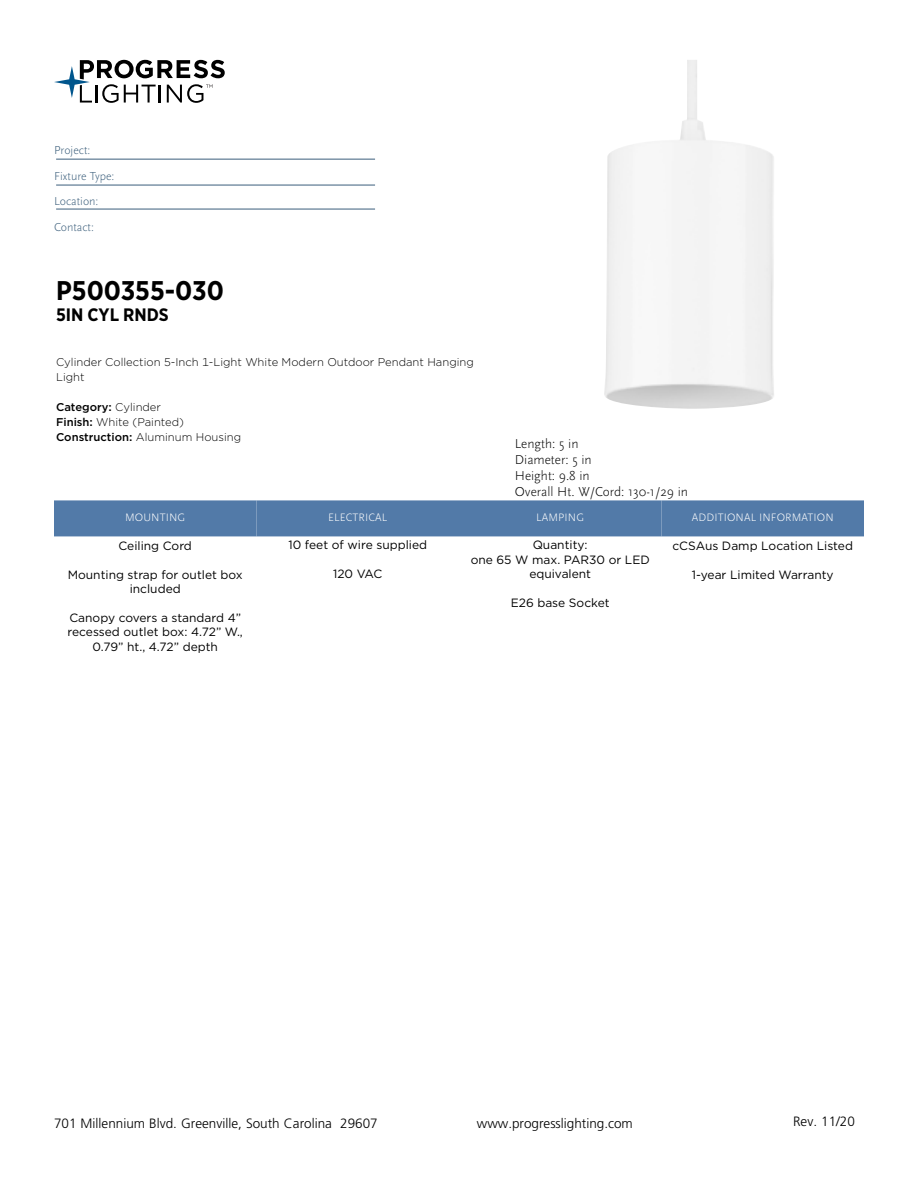
<style>
.page{position:relative;width:918px;height:1188px;background:#fff}
.page>*{position:absolute;margin:0;border:0;box-sizing:border-box;transform-origin:0 0}
.t1{font:700 27px "Gotham Narrow";color:#000}
.t2{font:700 18px "Gotham Narrow";color:#000}
.t3{font:300 13.5px "Frutiger LT Std";color:#000}
.t4{font:300 13.5px/16.2px "Scala Sans Pro";color:#000}
.t5{font:12px/14.4px "Gotham";color:#000;text-align:center}
.t6{font:300 12px/25.5px "Scala Sans Pro";color:#3b5e7b}
.t7{font:300 11.25px/15px "Gotham";color:#000}
.t8{font:300 11.25px "Scala Sans Pro";letter-spacing:.01em;color:#fff}
.s1{font-weight:500}
</style>
<div class="page">
<svg style="left:54px;top:60px;width:171px;height:43px"></svg>
<hr style="left:56px;top:159px;width:319px;height:1px;background:#3b5e7b">
<hr style="left:56px;top:185px;width:319px;height:1px;background:#3b5e7b">
<hr style="left:56px;top:209px;width:319px;height:1px;background:#3b5e7b">
<img style="left:604px;top:60px;width:170px;height:349px">
<div style="left:54px;top:500px;width:202px;height:36px;background:#527aa8"></div>
<div style="left:256px;top:500px;width:203px;height:36px;background:#527aa8"></div>
<div style="left:459px;top:500px;width:203px;height:36px;background:#527aa8"></div>
<div style="left:662px;top:500px;width:202px;height:36px;background:#527aa8"></div>
<p class="t6" style="left:54px;top:137px;width:62px">Project:<br>Fixture Type:<br>Location:<br>Contact:</p>
<h1 class="t1" style="left:56px;top:273px;width:169px">P500355-030</h1>
<h2 class="t2" style="left:56px;top:303px;width:114px">5IN CYL RNDS</h2>
<p class="t7" style="left:56px;top:354px;width:419px">Cylinder Collection 5-Inch 1-Light White Modern Outdoor Pendant Hanging<br>Light</p>
<p class="t7" style="left:56px;top:399px;width:187px"><span class="s1">Category:</span> Cylinder<br><span class="s1">Finish:</span> White (Painted)<br><span class="s1">Construction:</span> Aluminum Housing</p>
<p class="t4" style="left:515px;top:435px;width:175px">Length: 5 in<br>Diameter: 5 in<br>Height: 9.8 in<br>Overall Ht. W/Cord: 130-1/29 in</p>
<p class="t8" style="left:125px;top:511px;width:62px">MOUNTING</p>
<p class="t5" style="left:119px;top:538px;width:75px">Ceiling Cord</p>
<p class="t5" style="left:68px;top:567px;width:177px">Mounting strap for outlet box included</p>
<p class="t5" style="left:68px;top:610px;width:177px">Canopy covers a standard 4” recessed outlet box: 4.72” W.,<br>0.79” ht., 4.72” depth</p>
<p class="t8" style="left:328px;top:511px;width:61px">ELECTRICAL</p>
<p class="t5" style="left:288px;top:538px;width:140px">10 feet of wire supplied</p>
<p class="t5" style="left:333px;top:567px;width:51px">120 VAC</p>
<p class="t8" style="left:536px;top:511px;width:49px">LAMPING</p>
<p class="t5" style="left:471px;top:538px;width:181px">Quantity:<br>one 65 W max. PAR30 or LED equivalent</p>
<p class="t5" style="left:511px;top:595px;width:100px">E26 base Socket</p>
<p class="t8" style="left:692px;top:511px;width:143px">ADDITIONAL INFORMATION</p>
<p class="t5" style="left:672px;top:538px;width:182px">cCSAus Damp Location Listed</p>
<p class="t5" style="left:692px;top:567px;width:143px">1-year Limited Warranty</p>
<p class="t3" style="left:54px;top:1115px;width:325px">701 Millennium Blvd. Greenville, South Carolina 29607</p>
<p class="t3" style="left:477px;top:1115px;width:158px">www.progresslighting.com</p>
<p class="t3" style="left:793px;top:1114px;width:63px">Rev. 11/20</p>
</div>
